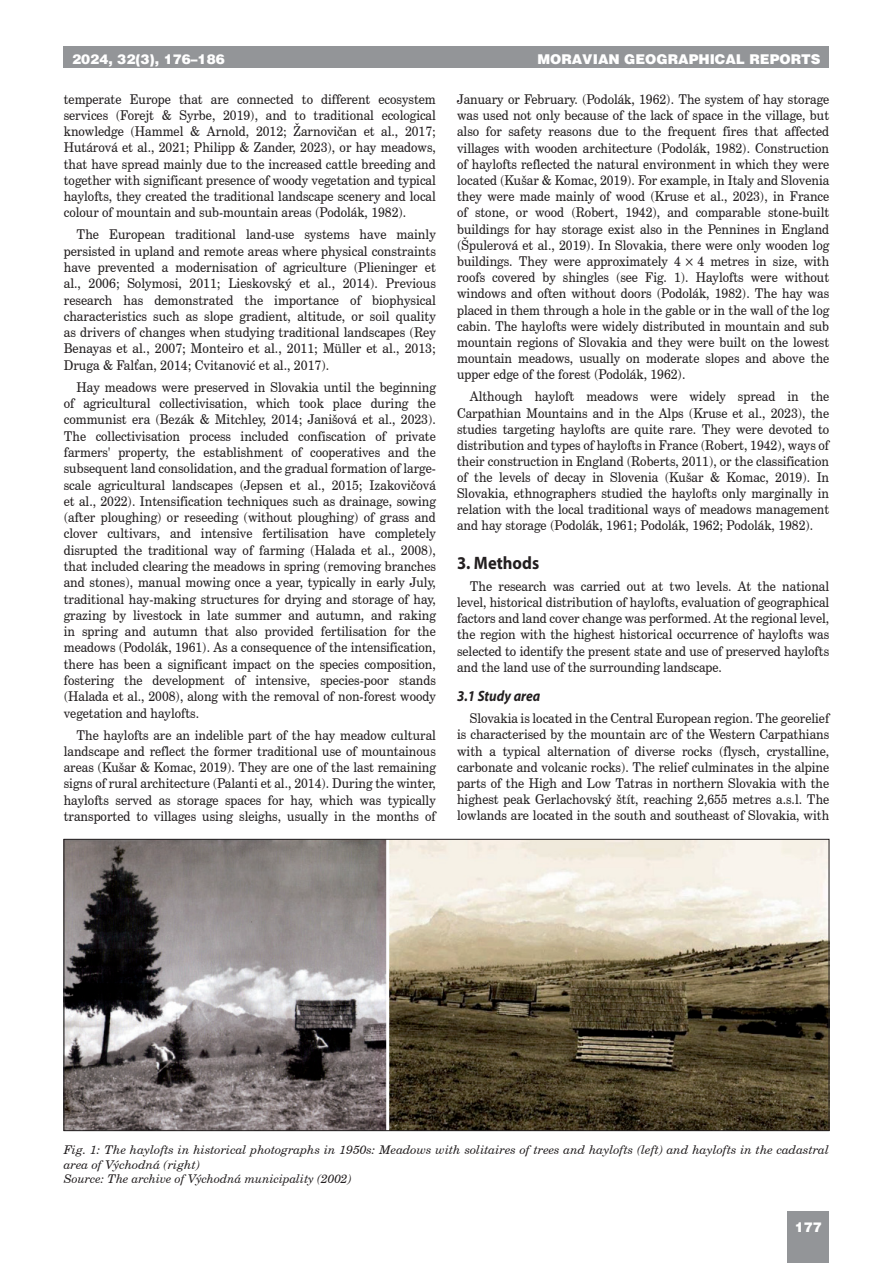
<style>
.page{position:relative;width:893px;height:1263px;background:#fff}
.page>*{position:absolute;margin:0;border:0;box-sizing:border-box;transform-origin:0 0}
.t1{font:700 18px "Myriad Pro";color:#231f20;scale:.92 1}
.t2{font:italic 700 15px "Myriad Pro";color:#231f20;scale:.9 1}
.t3{font:13.5px/16.2px "Century Schoolbook CE";color:#231f20;text-align:justify;scale:.92 1}
.t4{font:13.5px/16.4px "Century Schoolbook CE";color:#231f20;text-align:justify;scale:.93 1}
.t5{font:900 13.5px "Switzerland";color:#fff}
.t6{font:italic 12px/14.4px "Century Schoolbook CE";color:#231f20}
</style>
<div class="page">
<div style="left:64px;top:47px;width:765px;height:21px;background:#939598"></div>
<div style="left:787px;top:1212px;width:42px;height:51px;background:#939598"></div>
<img style="left:66px;top:841px;width:761px;height:288px">
<p class="t5" style="left:72px;top:51px;width:154px">2024, 32(3), 176–186</p>
<p class="t5" style="left:537px;top:51px;width:285px">MORAVIAN GEOGRAPHICAL REPORTS</p>
<p class="t3" style="left:64px;top:91px;width:406px">temperate Europe that are connected to different ecosystem services (Forejt &amp; Syrbe, 2019), and to traditional ecological knowledge (Hammel &amp; Arnold, 2012; Žarnovičan et al., 2017; Hutárová et al., 2021; Philipp &amp; Zander, 2023), or hay meadows, that have spread mainly due to the increased cattle breeding and together with significant presence of woody vegetation and typical haylofts, they created the traditional landscape scenery and local colour of mountain and sub-mountain areas (Podolák, 1982).</p>
<p class="t4" style="left:64px;top:226px;width:402px;text-indent:13px">The European traditional land-use systems have mainly persisted in upland and remote areas where physical constraints have prevented a modernisation of agriculture (Plieninger et al., 2006; Solymosi, 2011; Lieskovský et al., 2014). Previous research has demonstrated the importance of biophysical characteristics such as slope gradient, altitude, or soil quality as drivers of changes when studying traditional landscapes (Rey Benayas et al., 2007; Monteiro et al., 2011; Müller et al., 2013; Druga &amp; Falťan, 2014; Cvitanović et al., 2017).</p>
<p class="t3" style="left:64px;top:379px;width:406px;text-indent:13px">Hay meadows were preserved in Slovakia until the beginning of agricultural collectivisation, which took place during the communist era (Bezák &amp; Mitchley, 2014; Janišová et al., 2023).<br>The collectivisation process included confiscation of private farmers' property, the establishment of cooperatives and the subsequent land consolidation, and the gradual formation of large&shy;scale agricultural landscapes (Jepsen et al., 2015; Izakovičová et al., 2022). Intensification techniques such as drainage, sowing (after ploughing) or reseeding (without ploughing) of grass and clover cultivars, and intensive fertilisation have completely disrupted the traditional way of farming (Halada et al., 2008), that included clearing the meadows in spring (removing branches and stones), manual mowing once a year, typically in early July, traditional hay-making structures for drying and storage of hay, grazing by livestock in late summer and autumn, and raking in spring and autumn that also provided fertilisation for the meadows (Podolák, 1961). As a consequence of the intensification, there has been a significant impact on the species composition, fostering the development of intensive, species-poor stands (Halada et al., 2008), along with the removal of non-forest woody vegetation and haylofts.</p>
<p class="t3" style="left:64px;top:727px;width:406px;text-indent:13px">The haylofts are an indelible part of the hay meadow cultural landscape and reflect the former traditional use of mountainous areas (Kušar &amp; Komac, 2019). They are one of the last remaining signs of rural architecture (Palanti et al., 2014). During the winter, haylofts served as storage spaces for hay, which was typically transported to villages using sleighs, usually in the months of</p>
<p class="t3" style="left:457px;top:91px;width:406px">January or February. (Podolák, 1962). The system of hay storage was used not only because of the lack of space in the village, but also for safety reasons due to the frequent fires that affected villages with wooden architecture (Podolák, 1982). Construction of haylofts reflected the natural environment in which they were located (Kušar &amp; Komac, 2019). For example, in Italy and Slovenia they were made mainly of wood (Kruse et al., 2023), in France of stone, or wood (Robert, 1942), and comparable stone-built buildings for hay storage exist also in the Pennines in England (Špulerová et al., 2019). In Slovakia, there were only wooden log buildings. They were approximately 4 × 4 metres in size, with roofs covered by shingles (see Fig. 1). Haylofts were without windows and often without doors (Podolák, 1982). The hay was placed in them through a hole in the gable or in the wall of the log cabin. The haylofts were widely distributed in mountain and sub mountain regions of Slovakia and they were built on the lowest mountain meadows, usually on moderate slopes and above the upper edge of the forest (Podolák, 1962).</p>
<p class="t3" style="left:457px;top:388px;width:406px;text-indent:13px">Although hayloft meadows were widely spread in the Carpathian Mountains and in the Alps (Kruse et al., 2023), the studies targeting haylofts are quite rare. They were devoted to distribution and types of haylofts in France (Robert, 1942), ways of their construction in England (Roberts, 2011), or the classification of the levels of decay in Slovenia (Kušar &amp; Komac, 2019). In Slovakia, ethnographers studied the haylofts only marginally in relation with the local traditional ways of meadows management and hay storage (Podolák, 1961; Podolák, 1962; Podolák, 1982).</p>
<h1 class="t1" style="left:457px;top:551px;width:91px">3. Methods</h1>
<p class="t3" style="left:457px;top:578px;width:406px;text-indent:13px">The research was carried out at two levels. At the national level, historical distribution of haylofts, evaluation of geographical factors and land cover change was performed. At the regional level, the region with the highest historical occurrence of haylofts was selected to identify the present state and use of preserved haylofts and the land use of the surrounding landscape.</p>
<p class="t2" style="left:457px;top:686px;width:94px">3.1 Study area</p>
<p class="t3" style="left:457px;top:710px;width:406px;text-indent:13px">Slovakia is located in the Central European region. The georelief is characterised by the mountain arc of the Western Carpathians with a typical alternation of diverse rocks (flysch, crystalline, carbonate and volcanic rocks). The relief culminates in the alpine parts of the High and Low Tatras in northern Slovakia with the highest peak Gerlachovský štít, reaching 2,655 metres a.s.l. The lowlands are located in the south and southeast of Slovakia, with</p>
<p class="t6" style="left:64px;top:1143px;width:767px">Fig. 1: The haylofts in historical photographs in 1950s: Meadows with solitaires of trees and haylofts (left) and haylofts in the cadastral area of Východná (right)<br>Source: The archive of Východná municipality (2002)</p>
<p class="t5" style="left:795px;top:1219px;width:29px">177</p>
</div>
